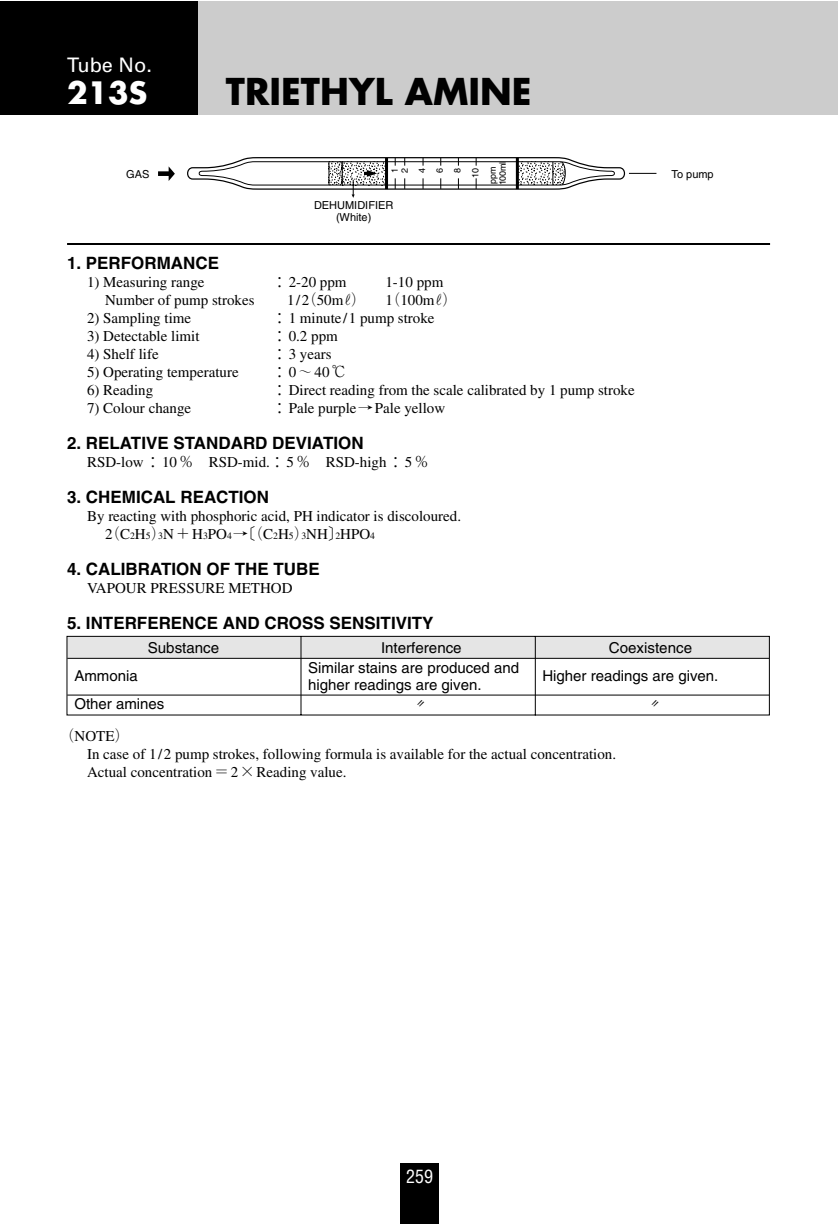
<style>
.page{position:relative;width:838px;height:1224px;background:#fff}
.page>*{position:absolute;margin:0;border:0;box-sizing:border-box;transform-origin:0 0}
.t1{font:700 36px "Futura";color:#000}
.t2{font:700 30px "Futura";color:#fff}
.t3{font:20px "Univers";color:#fff}
.t4{font:condensed 18px "Helvetica";color:#fff}
.t5{font:700 17px "Helvetica";color:#000}
.t6{font:15px/18px "Times";color:#000}
.t7{font:15px "Helvetica";color:#000}
.t8{font:300 15px "Ryumin";color:#000}
.t9{font:500 15px "Gothic BBB";color:#000}
.t10{font:11px/12px "Helvetica";color:#000;text-align:center}
.t11{font:9px/10.2px "Helvetica";letter-spacing:-.025em;color:#000}
.t12{font:9px/9.8px "Helvetica";color:#000}
.s1{font-family:"Ryumin";font-weight:300}
.s2{font-family:"Times";font-weight:400}
.s3{font-size:9.8px}
</style>
<div class="page">
<div style="left:400px;top:1163px;width:39px;height:61px;background:#000"></div>
<div style="left:0;top:1px;width:838px;height:113px;background:#ccc"></div>
<div style="left:0;top:1px;width:197px;height:114px;background:#000"></div>
<hr style="left:67px;top:243px;width:703px;height:2px;background:#000">
<svg style="left:158px;top:166px;width:17px;height:15px"></svg>
<svg style="left:187px;top:157px;width:469px;height:41px"></svg>
<svg style="left:66px;top:636px;width:704px;height:80px"></svg>
<h3 class="t3" style="left:67px;top:58px;width:86px">Tube No.</h3>
<h2 class="t2" style="left:67px;top:79px;width:82px">213S</h2>
<h1 class="t1" style="left:226px;top:75px;width:307px">TRIETHYL AMINE</h1>
<p class="t12" style="left:453px;top:173px;width:7px;rotate:-90deg">8</p>
<p class="t11" style="left:488px;top:185px;width:24px;rotate:-90deg">ppm<br>100ml</p>
<p class="t12" style="left:391px;top:173px;width:7px;rotate:-90deg">1<br>2</p>
<p class="t12" style="left:414px;top:173px;width:7px;line-height:17.8px;rotate:-90deg">4<br>6</p>
<p class="t10" style="left:314px;top:201px;width:81px">DEHUMIDIFIER (White)</p>
<p class="t12" style="left:471px;top:178px;width:12px;rotate:-90deg">10</p>
<p class="t10" style="left:126px;top:169px;width:25px">GAS</p>
<p class="t10" style="left:672px;top:169px;width:44px">To pump</p>
<p class="t5" style="left:67px;top:257px;width:154px">1. PERFORMANCE</p>
<p class="t6" style="left:87px;top:274px;width:119px">1) Measuring range</p>
<p class="t6" style="left:272px;top:274px;width:76px"><span class="s1">：</span>2-20 ppm</p>
<p class="t6" style="left:385px;top:274px;width:59px">1-10 ppm</p>
<p class="t6" style="left:105px;top:292px;width:151px">Number of pump strokes</p>
<p class="t6" style="left:287px;top:292px;width:80px">1/2<span class="s1">（</span>50m <span class="s1">）</span></p>
<p class="t6" style="left:385px;top:292px;width:73px">1<span class="s1">（</span>100m <span class="s1">）</span></p>
<p class="t6" style="left:87px;top:310px;width:106px">2) Sampling time</p>
<p class="t6" style="left:272px;top:310px;width:164px"><span class="s1">：</span>1 minute/1 pump stroke</p>
<p class="t6" style="left:87px;top:328px;width:114px">3) Detectable limit</p>
<p class="t6" style="left:272px;top:328px;width:67px"><span class="s1">：</span>0.2 ppm</p>
<p class="t6" style="left:87px;top:346px;width:73px">4) Shelf life</p>
<p class="t6" style="left:272px;top:346px;width:61px"><span class="s1">：</span>3 years</p>
<p class="t6" style="left:87px;top:364px;width:153px">5) Operating temperature</p>
<p class="t8" style="left:272px;top:366px;width:76px">：<span class="s2">0</span>～<span class="s2">40</span>℃</p>
<p class="t6" style="left:87px;top:382px;width:68px">6) Reading</p>
<p class="t6" style="left:272px;top:382px;width:364px"><span class="s1">：</span>Direct reading from the scale calibrated by 1 pump stroke</p>
<p class="t6" style="left:87px;top:400px;width:106px">7) Colour change</p>
<p class="t6" style="left:272px;top:400px;width:175px"><span class="s1">：</span>Pale purple<span class="s1">→</span>Pale yellow</p>
<p class="t5" style="left:67px;top:437px;width:298px">2. RELATIVE STANDARD DEVIATION</p>
<p class="t6" style="left:87px;top:454px;width:343px">RSD-low<span class="s1">：</span>10<span class="s1">％　</span>RSD-mid.<span class="s1">：</span>5<span class="s1">％　</span>RSD-high<span class="s1">：</span>5<span class="s1">％</span></p>
<p class="t5" style="left:67px;top:491px;width:204px">3. CHEMICAL REACTION</p>
<p class="t6" style="left:105px;top:508px;width:358px;text-indent:-18px">By reacting with phosphoric acid, PH indicator is discoloured.<br>2<span class="s1">（</span>C<span class="s3">2</span>H<span class="s3">5</span><span class="s1">）</span><span class="s3">3</span>N<span class="s1">＋</span>H<span class="s3">3</span>PO<span class="s3">4</span><span class="s1">→〔（</span>C<span class="s3">2</span>H<span class="s3">5</span><span class="s1">）</span><span class="s3">3</span>NH<span class="s1">〕</span><span class="s3">2</span>HPO<span class="s3">4</span></p>
<p class="t5" style="left:67px;top:563px;width:254px">4. CALIBRATION OF THE TUBE</p>
<p class="t6" style="left:87px;top:580px;width:207px">VAPOUR PRESSURE METHOD</p>
<p class="t5" style="left:67px;top:617px;width:368px">5. INTERFERENCE AND CROSS SENSITIVITY</p>
<p class="t7" style="left:148px;top:642px;width:73px">Substance</p>
<p class="t7" style="left:381px;top:642px;width:82px">Interference</p>
<p class="t7" style="left:609px;top:642px;width:85px">Coexistence</p>
<p class="t7" style="left:74px;top:670px;width:65px">Ammonia</p>
<p class="t7" style="left:308px;top:662px;width:212px">Similar stains are produced and</p>
<p class="t7" style="left:308px;top:679px;width:175px">higher readings are given.</p>
<p class="t7" style="left:542px;top:670px;width:177px">Higher readings are given.</p>
<p class="t7" style="left:74px;top:699px;width:92px">Other amines</p>
<p class="t9" style="left:413px;top:698px;width:16px">〃</p>
<p class="t9" style="left:647px;top:698px;width:16px">〃</p>
<p class="t6" style="left:87px;top:728px;width:531px;text-indent:-27px"><span class="s1">（</span>NOTE<span class="s1">）<br></span>In case of 1/2 pump strokes, following formula is available for the actual concentration.<br>Actual concentration<span class="s1">＝</span>2<span class="s1">×</span>Reading value.</p>
<p class="t4" style="left:406px;top:1169px;width:28px">259</p>
</div>
